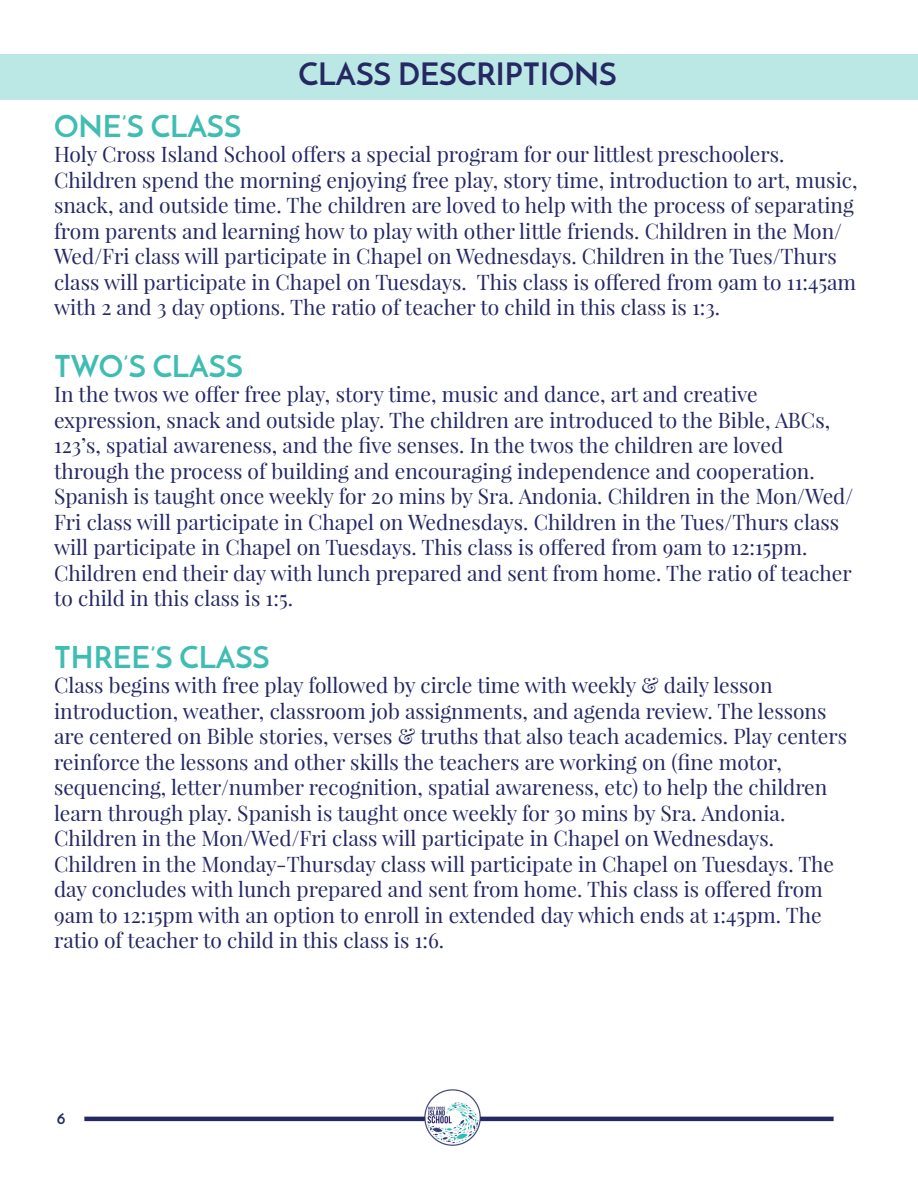
<style>
.page{position:relative;width:918px;height:1188px;background:#fff}
.page>*{position:absolute;margin:0;border:0;box-sizing:border-box;transform-origin:0 0}
.t1{font:700 30.75px "Josefin Sans";color:#252863}
.Section_Heading{font:700 30px "Josefin Sans";color:#40bdb2}
.Normal_Text{font:21px/25.5px "Playfair Display";color:#252863}
.t2{font:700 16.5px "Josefin Sans";color:#252863}
</style>
<div class="page">
<hr style="left:84px;top:1117px;width:750px;height:4px;background:#252863">
<img style="left:422px;top:1089px;width:60px;height:57px">
<div style="left:0;top:54px;width:918px;height:45px;background:#bbe8e4"></div>
<p class="t1" style="left:299px;top:55px;width:320px">CLASS DESCRIPTIONS</p>
<p class="Section_Heading" style="left:54px;top:107px;width:189px">ONE’S CLASS</p>
<p class="Normal_Text" style="left:54px;top:142px;width:805px">Holy Cross Island School offers a special program for our littlest preschoolers.<br>Children spend the morning enjoying free play, story time, introduction to art, music, snack, and outside time. The children are loved to help with the process of separating from parents and learning how to play with other little friends. Children in the Mon/ Wed/Fri class will participate in Chapel on Wednesdays. Children in the Tues/Thurs class will participate in Chapel on Tuesdays. This class is offered from 9am to 11:45am with 2 and 3 day options. The ratio of teacher to child in this class is 1:3.</p>
<p class="Section_Heading" style="left:54px;top:347px;width:190px">TWO’S CLASS</p>
<p class="Normal_Text" style="left:54px;top:382px;width:801px">In the twos we offer free play, story time, music and dance, art and creative expression, snack and outside play. The children are introduced to the Bible, ABCs, 123’s, spatial awareness, and the five senses. In the twos the children are loved through the process of building and encouraging independence and cooperation.<br>Spanish is taught once weekly for 20 mins by Sra. Andonia. Children in the Mon/Wed/ Fri class will participate in Chapel on Wednesdays. Children in the Tues/Thurs class will participate in Chapel on Tuesdays. This class is offered from 9am to 12:15pm.<br>Children end their day with lunch prepared and sent from home. The ratio of teacher to child in this class is 1:5.</p>
<p class="Section_Heading" style="left:54px;top:638px;width:217px">THREE’S CLASS</p>
<p class="Normal_Text" style="left:54px;top:673px;width:795px">Class begins with free play followed by circle time with weekly &amp; daily lesson introduction, weather, classroom job assignments, and agenda review. The lessons are centered on Bible stories, verses &amp; truths that also teach academics. Play centers reinforce the lessons and other skills the teachers are working on (fine motor, sequencing, letter/number recognition, spatial awareness, etc) to help the children learn through play. Spanish is taught once weekly for 30 mins by Sra. Andonia.<br>Children in the Mon/Wed/Fri class will participate in Chapel on Wednesdays.<br>Children in the Monday-Thursday class will participate in Chapel on Tuesdays. The day concludes with lunch prepared and sent from home. This class is offered from 9am to 12:15pm with an option to enroll in extended day which ends at 1:45pm. The ratio of teacher to child in this class is 1:6.</p>
<p class="t2" style="left:57px;top:1108px;width:10px">6</p>
</div>
